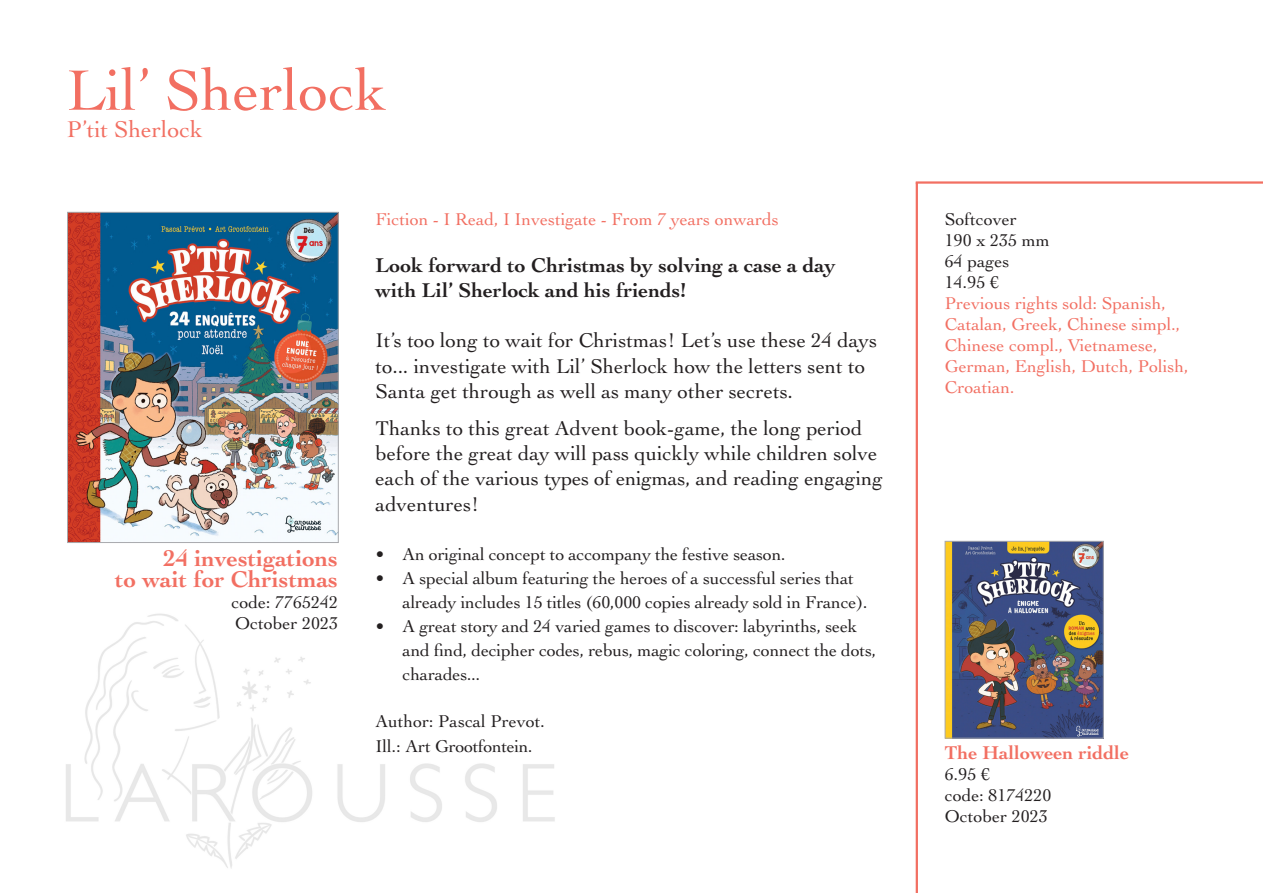
<style>
.page{position:relative;width:1263px;height:893px;background:#fff}
.page>*{position:absolute;margin:0;border:0;box-sizing:border-box;transform-origin:0 0}
._01_Titre-eng_fiction{font:60px "Cochin LT Std";color:#f26f62}
._04_titre-livre-dr_fiction{font:700 24px/21px "Cochin LT Std";color:#f26f62;text-align:right}
._01_Titre-fra_fiction{font:24px "Cochin LT Std";color:#f26f62}
._02_description{font:21px/25.2px "Cochin LT Std";color:#231f20}
._02_chapeau{font:700 21px/25.2px "Cochin LT Std";color:#231f20}
._03_Titre-livre-g_fiction{font:700 19.5px "Cochin LT Std";color:#f26f62}
._02_description-2{font:18px/24px "Cochin LT Std";letter-spacing:-.01em;color:#231f20}
._03_right_fiction{font:18px/21px "Cochin LT Std";color:#f26f62}
._02_info-partie_fiction{font:18px "Cochin LT Std";color:#f26f62}
._03_info-technique{font:18px "Cochin LT Std";color:#231f20}
._04_info-technique-livre-dr{font:18px "Cochin LT Std";color:#231f20}
._03_info-technique-livre-g{font:18px "Cochin LT Std";color:#231f20}
</style>
<div class="page">
<hr style="left:916px;top:181px;width:347px;height:3px;background:#f26f62">
<hr style="left:916px;top:183px;width:2px;height:710px;background:#f26f62">
<img style="left:69px;top:214px;width:267px;height:327px">
<div style="left:67px;top:212px;width:271px;height:331px;border:1px solid #a8a9ad"></div>
<img style="left:947px;top:543px;width:154px;height:193px">
<img style="left:66px;top:613px;width:489px;height:256px">
<p class="_01_Titre-eng_fiction" style="left:67px;top:56px;width:322px">Lil’ Sherlock</p>
<p class="_01_Titre-fra_fiction" style="left:67px;top:115px;width:138px">P’tit Sherlock</p>
<p class="_04_titre-livre-dr_fiction" style="left:115px;top:548px;width:224px">24 investigations<br>to wait for Christmas</p>
<p class="_04_info-technique-livre-dr" style="left:231px;top:592px;width:108px">code: 7765242</p>
<p class="_04_info-technique-livre-dr" style="left:235px;top:613px;width:104px">October 2023</p>
<p class="_02_info-partie_fiction" style="left:376px;top:209px;width:405px">Fiction - I Read, I Investigate - From 7 years onwards</p>
<p class="_02_chapeau" style="left:376px;top:252px;width:462px">Look forward to Christmas by solving a case a day with Lil’ Sherlock and his friends!</p>
<p class="_02_description" style="left:376px;top:328px;width:503px">It’s too long to wait for Christmas! Let’s use these 24 days to... investigate with Lil’ Sherlock how the letters sent to<br>Santa get through as well as many other secrets.</p>
<p class="_02_description" style="left:376px;top:416px;width:509px">Thanks to this great Advent book-game, the long period before the great day will pass quickly while children solve each of the various types of enigmas, and reading engaging adventures!</p>
<p class="_02_description-2" style="left:376px;top:542px;width:412px">• An original concept to accompany the festive season.</p>
<p class="_02_description-2" style="left:403px;top:566px;width:467px;text-indent:-27px">• A special album featuring the heroes of a successful series that already includes 15 titles (60,000 copies already sold in France).</p>
<p class="_02_description-2" style="left:403px;top:614px;width:475px;text-indent:-27px">• A great story and 24 varied games to discover: labyrinths, seek and find, decipher codes, rebus, magic coloring, connect the dots, charades...</p>
<p class="_02_description-2" style="left:376px;top:709px;width:171px">Author: Pascal Prevot.</p>
<p class="_02_description-2" style="left:376px;top:734px;width:158px">Ill.: Art Grootfontein.</p>
<p class="_03_info-technique" style="left:945px;top:209px;width:73px">Softcover</p>
<p class="_03_info-technique" style="left:945px;top:230px;width:106px">190 x 235 mm</p>
<p class="_03_info-technique" style="left:945px;top:251px;width:66px">64 pages</p>
<p class="_03_info-technique" style="left:945px;top:272px;width:55px">14.95 €</p>
<p class="_03_right_fiction" style="left:945px;top:293px;width:245px">Previous rights sold: Spanish,<br>Catalan, Greek, Chinese simpl.,<br>Chinese compl., Vietnamese,<br>German, English, Dutch, Polish,<br>Croatian.</p>
<p class="_03_Titre-livre-g_fiction" style="left:945px;top:741px;width:186px">The Halloween riddle</p>
<p class="_03_info-technique-livre-g" style="left:945px;top:763px;width:46px">6.95 €</p>
<p class="_03_info-technique-livre-g" style="left:945px;top:784px;width:108px">code: 8174220</p>
<p class="_03_info-technique" style="left:945px;top:805px;width:104px">October 2023</p>
</div>
